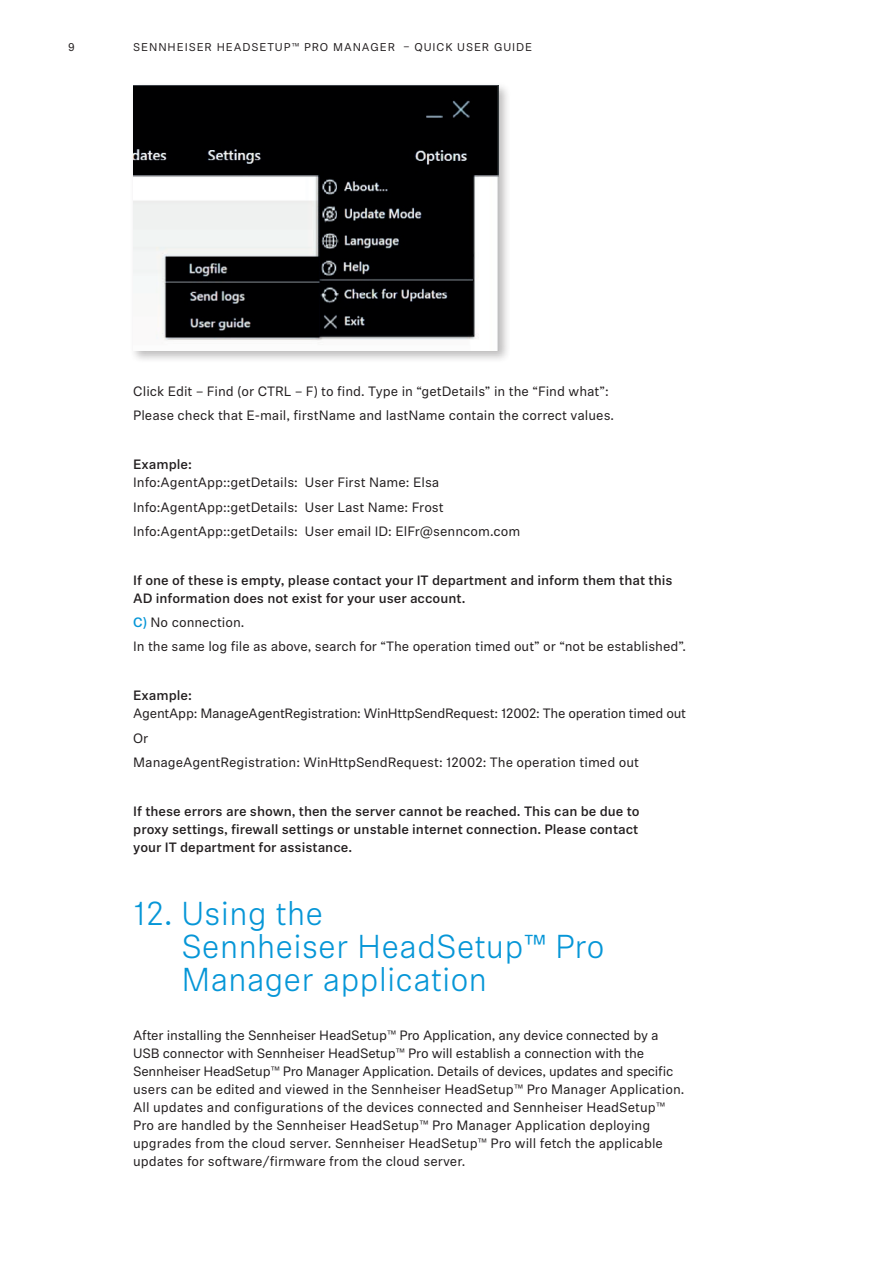
<style>
.page{position:relative;width:893px;height:1263px;background:#fff}
.page>*{position:absolute;margin:0;border:0;box-sizing:border-box;transform-origin:0 0}
.t1{font:300 33px/33px "Sennheiser Neue";color:#0696d7}
.t2{font:13.5px/18px "Sennheiser Neue";color:#231f20}
.t3{font:500 13.5px/18px "Sennheiser Neue";color:#231f20}
.t4{font:13.5px/24.5px "Sennheiser Neue";letter-spacing:-.02em;color:#231f20}
.t5{font:11.25px "Sennheiser Neue";letter-spacing:.08em;color:#231f20}
.s1{font-weight:500;color:#0696d7}
</style>
<div class="page">
<div style="left:130px;top:82px;width:381px;height:281px;background:#231f20;opacity:.3"></div>
<img style="left:133px;top:86px;width:366px;height:265px">
<p class="t5" style="left:68px;top:39px;width:8px">9</p>
<p class="t5" style="left:133px;top:39px;width:400px">SENNHEISER HEADSETUP™ PRO MANAGER – QUICK USER GUIDE</p>
<p class="t2" style="left:133px;top:378px;width:482px;line-height:24.5px">Click Edit – Find (or CTRL – F) to find. Type in “getDetails” in the “Find what”:<br>Please check that E-mail, firstName and lastName contain the correct values.</p>
<p class="t3" style="left:133px;top:455px;width:60px">Example:</p>
<p class="t2" style="left:133px;top:469px;width:389px;line-height:24.5px">Info:AgentApp::getDetails: User First Name: Elsa<br>Info:AgentApp::getDetails: User Last Name: Frost<br>Info:AgentApp::getDetails: User email ID: ElFr@senncom.com</p>
<p class="t3" style="left:133px;top:570px;width:541px">If one of these is empty, please contact your IT department and inform them that this<br>AD information does not exist for your user account.</p>
<p class="t2" style="left:133px;top:609px;width:554px;line-height:24.5px"><span class="s1">C)</span> No connection.<br>In the same log file as above, search for “The operation timed out” or “not be established”.</p>
<p class="t3" style="left:133px;top:686px;width:60px">Example:</p>
<p class="t4" style="left:133px;top:700px;width:554px">AgentApp: ManageAgentRegistration: WinHttpSendRequest: 12002: The operation timed out<br>Or<br>ManageAgentRegistration: WinHttpSendRequest: 12002: The operation timed out</p>
<p class="t3" style="left:133px;top:801px;width:508px;text-align:justify">If these errors are shown, then the server cannot be reached. This can be due to proxy settings, firewall settings or unstable internet connection. Please contact your IT department for assistance.</p>
<h1 class="t1" style="left:181px;top:895px;width:425px;text-indent:-48px">12. Using the<br>Sennheiser HeadSetup™ Pro<br>Manager application</h1>
<p class="t2" style="left:133px;top:1025px;width:553px">After installing the Sennheiser HeadSetup™ Pro Application, any device connected by a USB connector with Sennheiser HeadSetup™ Pro will establish a connection with the Sennheiser HeadSetup™ Pro Manager Application. Details of devices, updates and specific users can be edited and viewed in the Sennheiser HeadSetup™ Pro Manager Application.<br>All updates and configurations of the devices connected and Sennheiser HeadSetup™ Pro are handled by the Sennheiser HeadSetup™ Pro Manager Application deploying upgrades from the cloud server. Sennheiser HeadSetup™ Pro will fetch the applicable updates for software/firmware from the cloud server.</p>
</div>
